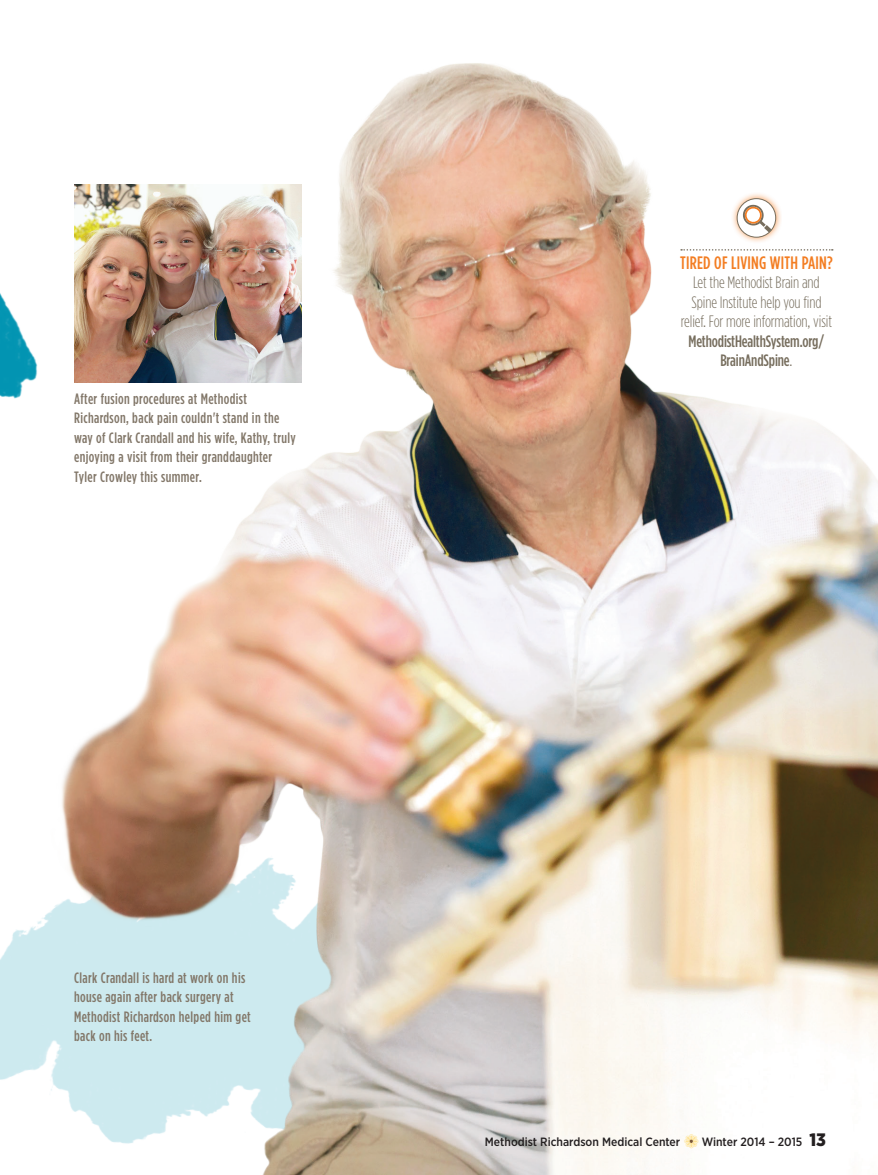
<style>
.page{position:relative;width:878px;height:1175px;background:#fff}
.page>*{position:absolute;margin:0;border:0;box-sizing:border-box;transform-origin:0 0}
.endofstory_CTA_met{font:500 18px "Gotham Condensed";letter-spacing:.01em;color:#f37d22}
.endofstory_CTA_met-2{font:300 16.5px/19.5px "Gotham Condensed";letter-spacing:-.01em;color:#776e5e;text-align:center}
.caption2_met{font:500 15px/19.5px "Gotham Condensed";letter-spacing:.025em;color:#827769}
.t1{font:500 12px "Gotham Narrow";color:#231f20}
.s1{font-weight:500}
.s2{color:#ffe393}
.s3{font-family:"Meta OT";font-stretch:condensed;font-size:13.5px;color:#7a5739}
.s4{font-weight:900;font-size:18px}
</style>
<div class="page">
<img style="left:0;top:293px;width:38px;height:106px">
<img style="left:0;top:915px;width:46px;height:165px">
<img style="left:46px;top:63px;width:832px;height:1111px">
<svg style="left:681px;top:249px;width:151px;height:1px"></svg>
<div style="left:730px;top:192px;width:52px;height:52px;background:#f37d22;opacity:.75"></div>
<div style="left:737px;top:199px;width:38px;height:38px;background:#fff;border-radius:50%"></div>
<div style="left:736px;top:198px;width:40px;height:39px;border:1px solid #776e5e;border-radius:50%"></div>
<svg style="left:741px;top:204px;width:30px;height:28px"></svg>
<img style="left:74px;top:185px;width:228px;height:198px">
<p class="caption2_met" style="left:74px;top:389px;width:223px">After fusion procedures at Methodist Richardson, back pain couldn't stand in the way of Clark Crandall and his wife, Kathy, truly enjoying a visit from their granddaughter Tyler Crowley this summer.</p>
<p class="endofstory_CTA_met" style="left:680px;top:252px;width:154px">TIRED OF LIVING WITH PAIN?</p>
<p class="endofstory_CTA_met-2" style="left:680px;top:272px;width:153px">Let the Methodist Brain and<br>Spine Institute help you find relief. For more information, visit<br><span class="s1">MethodistHealthSystem.org/<br>BrainAndSpine</span>.</p>
<p class="caption2_met" style="left:74px;top:967px;width:178px">Clark Crandall is hard at work on his house again after back surgery at<br>Methodist Richardson helped him get back on his feet.</p>
<p class="t1" style="left:485px;top:1134px;width:342px">Methodist Richardson Medical Center <span class="s2">❁</span><span class="s3">•</span> Winter 2014 – 2015 <span class="s4">13</span></p>
</div>
